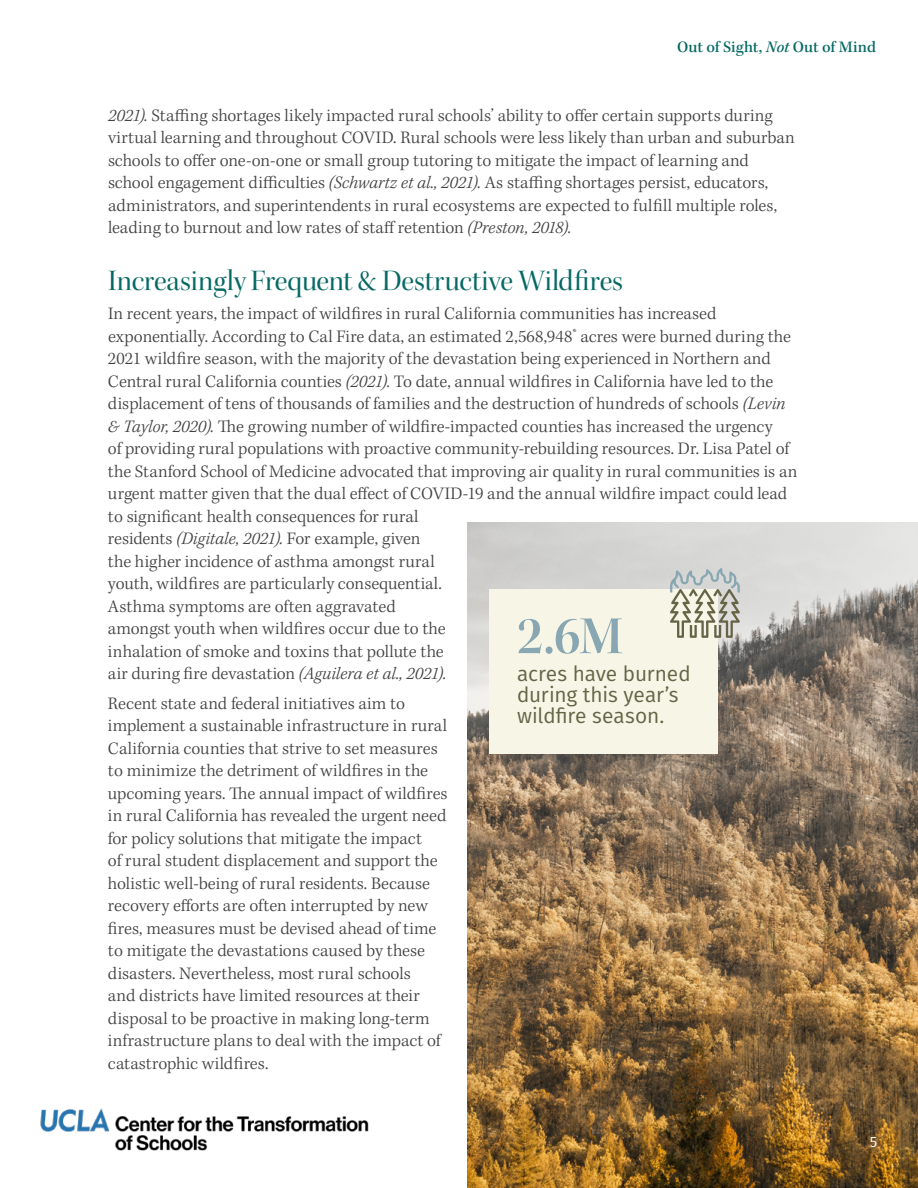
<style>
.page{position:relative;width:918px;height:1188px;background:#fff}
.page>*{position:absolute;margin:0;border:0;box-sizing:border-box;transform-origin:0 0}
.t1{font:54px "Kepler Std Semibold Disp";color:#89a7b2}
.t2{font:30px "Kepler Std Disp";color:#066964}
.t3{font:21px/21px "Fira Sans";letter-spacing:-.005em;color:#666446}
.t4{font:300 18px/22.5px "Kepler Std";color:#414042}
.t5{font:500 16.5px "Kepler Std";letter-spacing:-.01em;color:#066964}
.t6{font:15px "Fira Sans";color:#f2f1e6}
.s1{font-style:italic}
</style>
<div class="page">
<img style="left:468px;top:523px;width:450px;height:665px">
<img style="left:40px;top:1108px;width:329px;height:43px">
<div style="left:489px;top:589px;width:229px;height:165px;background:#f7f5e6"></div>
<svg style="left:670px;top:568px;width:70px;height:70px"></svg>
<p class="t5" style="left:677px;top:38px;width:200px">Out of Sight, <span class="s1">Not</span> Out of Mind</p>
<p class="t4" style="left:108px;top:104px;width:688px"><span class="s1">2021).</span> Staffing shortages likely impacted rural schools’ ability to offer certain supports during virtual learning and throughout COVID. Rural schools were less likely than urban and suburban schools to offer one-on-one or small group tutoring to mitigate the impact of learning and school engagement difficulties <span class="s1">(Schwartz et al., 2021).</span> As staffing shortages persist, educators, administrators, and superintendents in rural ecosystems are expected to fulfill multiple roles, leading to burnout and low rates of staff retention <span class="s1">(Preston, 2018).</span></p>
<h2 class="t2" style="left:108px;top:264px;width:517px">Increasingly Frequent &amp; Destructive Wildfires</h2>
<p class="t4" style="left:108px;top:303px;width:691px">In recent years, the impact of wildfires in rural California communities has increased exponentially. According to Cal Fire data, an estimated 2,568,948<sup>*</sup> acres were burned during the 2021 wildfire season, with the majority of the devastation being experienced in Northern and Central rural California counties <span class="s1">(2021).</span> To date, annual wildfires in California have led to the displacement of tens of thousands of families and the destruction of hundreds of schools <span class="s1">(Levin &amp; Taylor, 2020).</span> The growing number of wildfire-impacted counties has increased the urgency<br>of providing rural populations with proactive community-rebuilding resources. Dr. Lisa Patel of the Stanford School of Medicine advocated that improving air quality in rural communities is an urgent matter given that the dual effect of COVID-19 and the annual wildfire impact could lead to significant health consequences for rural<br>residents <span class="s1">(Digitale, 2021).</span> For example, given<br>the higher incidence of asthma amongst rural<br>youth, wildfires are particularly consequential.<br>Asthma symptoms are often aggravated<br>amongst youth when wildfires occur due to the<br>inhalation of smoke and toxins that pollute the<br>air during fire devastation <span class="s1">(Aguilera et al., 2021).</span></p>
<p class="t4" style="left:108px;top:692px;width:341px">Recent state and federal initiatives aim to implement a sustainable infrastructure in rural California counties that strive to set measures to minimize the detriment of wildfires in the upcoming years. The annual impact of wildfires in rural California has revealed the urgent need for policy solutions that mitigate the impact<br>of rural student displacement and support the holistic well-being of rural residents. Because recovery efforts are often interrupted by new fires, measures must be devised ahead of time to mitigate the devastations caused by these disasters. Nevertheless, most rural schools<br>and districts have limited resources at their disposal to be proactive in making long-term infrastructure plans to deal with the impact of catastrophic wildfires.</p>
<h1 class="t1" style="left:517px;top:605px;width:107px">2.6M</h1>
<p class="t3" style="left:517px;top:663px;width:175px">acres have burned during this year’s wildfire season.</p>
<p class="t6" style="left:870px;top:1130px;width:9px">5</p>
</div>
